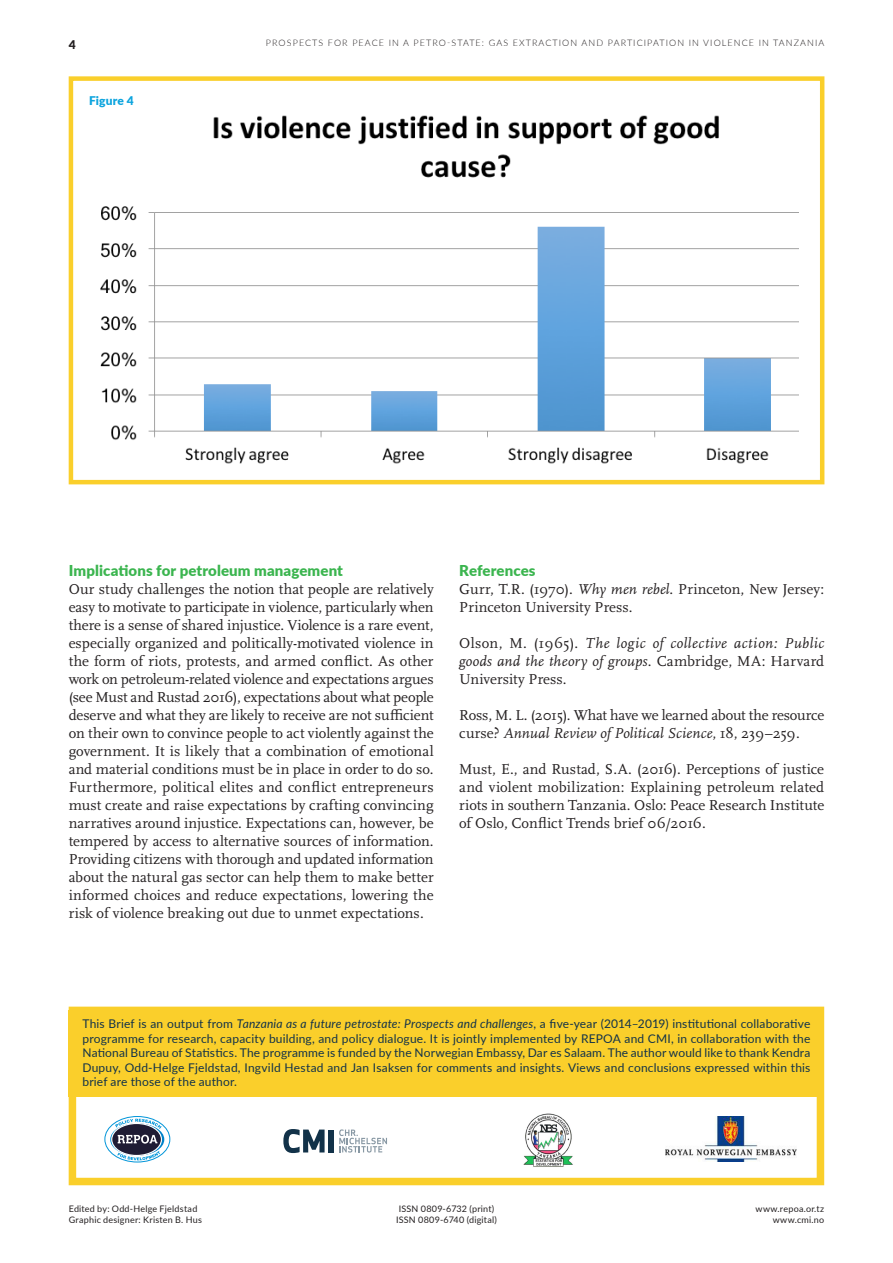
<style>
.page{position:relative;width:893px;height:1263px;background:#fff}
.page>*{position:absolute;margin:0;border:0;box-sizing:border-box;transform-origin:0 0}
.Brødtekst_uten_innry{font:15px/18px "Scala OT";letter-spacing:-.005em;color:#231f20;text-align:justify}
.Brødtekst_uten_innry-2{font:italic 15px/18px "Scala OT";letter-spacing:.025em;color:#231f20;text-align:justify}
.TIttel_2{font:900 15px "Lato";letter-spacing:.005em;color:#3bb54f}
.Sitat_ingress{font:12px/14.4px "Lato";letter-spacing:.015em;color:#123249;text-align:justify}
.Bildetekst{font:900 12px "Lato";letter-spacing:.015em;color:#0ca4de}
.t1{font:900 12px "Lato";color:#231f20}
.Bildetekst-2{font:9px "Lato";letter-spacing:.025em;color:#231f20}
.t2{font:300 9px "Lato";letter-spacing:.12em;color:#231f20}
.s1{font-style:italic}
.s2{font-style:normal}
</style>
<div class="page">
<div style="left:69px;top:1010px;width:755px;height:86px;background:#facf2b"></div>
<svg style="left:339px;top:1129px;width:48px;height:23px"></svg>
<svg style="left:283px;top:1129px;width:42px;height:24px"></svg>
<div style="left:329px;top:1129px;width:5px;height:23px;background:#123249"></div>
<svg style="left:112px;top:1123px;width:52px;height:32px"></svg>
<svg style="left:110px;top:1123px;width:51px;height:32px"></svg>
<div style="left:112px;top:1123px;width:49px;height:32px;background:#1f1c34;border-radius:50%"></div>
<div style="left:111px;top:1123px;width:51px;height:33px;border:1px solid #fff;border-radius:50%"></div>
<svg style="left:118px;top:1135px;width:39px;height:8px"></svg>
<div style="left:105px;top:1116px;width:65px;height:46px;border:1px solid #0095d9;border-radius:50%"></div>
<svg style="left:115px;top:1119px;width:47px;height:10px"></svg>
<svg style="left:117px;top:1151px;width:43px;height:9px"></svg>
<img style="left:523px;top:1113px;width:50px;height:54px">
<div style="left:69px;top:1007px;width:755px;height:178px;border:8px solid #facf2b"></div>
<img style="left:666px;top:1117px;width:131px;height:44px">
<div style="left:69px;top:76px;width:755px;height:408px;border:4px solid #facf2b"></div>
<img style="left:100px;top:115px;width:699px;height:349px">
<p class="t1" style="left:69px;top:35px;width:8px">4</p>
<p class="t2" style="left:266px;top:37px;width:560px">PROSPECTS FOR PEACE IN A PETRO-STATE: GAS EXTRACTION AND PARTICIPATION IN VIOLENCE IN TANZANIA</p>
<p class="Bildetekst" style="left:89px;top:92px;width:46px">Figure 4</p>
<p class="TIttel_2" style="left:69px;top:559px;width:276px">Implications for petroleum management</p>
<p class="Brødtekst_uten_innry" style="left:69px;top:580px;width:367px">Our study challenges the notion that people are relatively easy to motivate to participate in violence, particularly when there is a sense of shared injustice. Violence is a rare event, especially organized and politically-motivated violence in the form of riots, protests, and armed conflict. As other work on petroleum-related violence and expectations argues (see Must and Rustad 2016), expectations about what people deserve and what they are likely to receive are not sufficient on their own to convince people to act violently against the government. It is likely that a combination of emotional and material conditions must be in place in order to do so.<br>Furthermore, political elites and conflict entrepreneurs must create and raise expectations by crafting convincing narratives around injustice. Expectations can, however, be tempered by access to alternative sources of information.<br>Providing citizens with thorough and updated information about the natural gas sector can help them to make better informed choices and reduce expectations, lowering the risk of violence breaking out due to unmet expectations.</p>
<p class="TIttel_2" style="left:459px;top:559px;width:78px">References</p>
<p class="Brødtekst_uten_innry" style="left:459px;top:580px;width:366px">Gurr, T.R. (1970). <span class="s1">Why men rebel</span>. Princeton, New Jersey:<br>Princeton University Press.</p>
<p class="Brødtekst_uten_innry-2" style="left:459px;top:634px;width:366px"><span class="s2">Olson, M. (1965).</span> The logic of collective action: Public goods and the theory of groups<span class="s2">. Cambridge, MA: Harvard University Press.</span></p>
<p class="Brødtekst_uten_innry" style="left:459px;top:706px;width:367px">Ross, M. L. (2015). What have we learned about the resource curse? <span class="s1">Annual Review of Political Science</span>, 18, 239–259.</p>
<p class="Brødtekst_uten_innry" style="left:459px;top:760px;width:367px">Must, E., and Rustad, S.A. (2016). Perceptions of justice and violent mobilization: Explaining petroleum related riots in southern Tanzania. Oslo: Peace Research Institute of Oslo, Conflict Trends brief 06/2016.</p>
<p class="Sitat_ingress" style="left:82px;top:1016px;width:730px">This Brief is an output from <span class="s1">Tanzania as a future petrostate: Prospects and challenges</span>, a five-year (2014–2019) institutional collaborative programme for research, capacity building, and policy dialogue. It is jointly implemented by REPOA and CMI, in collaboration with the National Bureau of Statistics. The programme is funded by the Norwegian Embassy, Dar es Salaam. The author would like to thank Kendra Dupuy, Odd-Helge Fjeldstad, Ingvild Hestad and Jan Isaksen for comments and insights. Views and conclusions expressed within this brief are those of the author.</p>
<p class="Bildetekst-2" style="left:69px;top:1202px;width:130px">Edited by: Odd-Helge Fjeldstad</p>
<p class="Bildetekst-2" style="left:69px;top:1213px;width:135px">Graphic designer: Kristen B. Hus</p>
<p class="Bildetekst-2" style="left:399px;top:1202px;width:97px">ISSN 0809-6732 (print)</p>
<p class="Bildetekst-2" style="left:396px;top:1213px;width:102px">ISSN 0809-6740 (digital)</p>
<p class="Bildetekst-2" style="left:756px;top:1202px;width:70px">www.repoa.or.tz</p>
<p class="Bildetekst-2" style="left:773px;top:1213px;width:53px">www.cmi.no</p>
</div>
